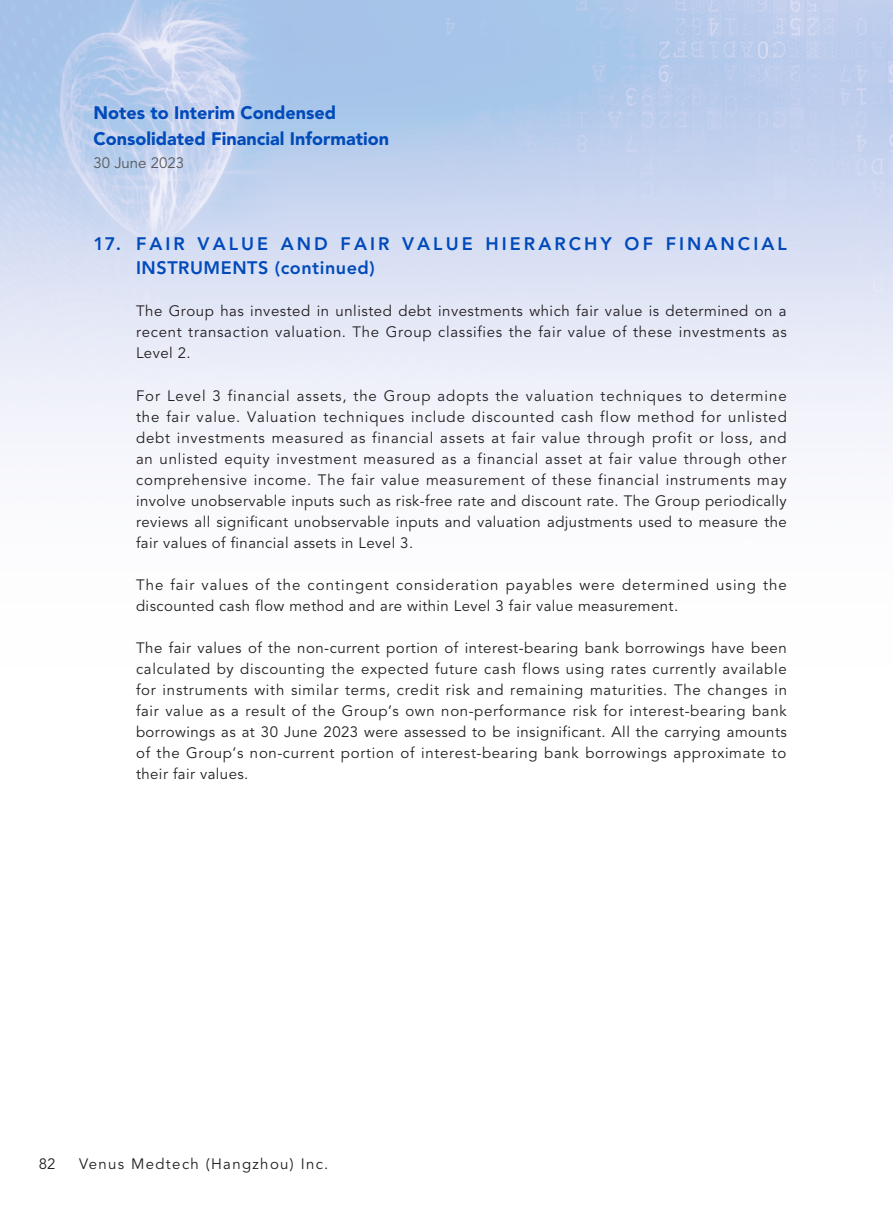
<style>
.page{position:relative;width:893px;height:1212px;background:#fff}
.page>*{position:absolute;margin:0;border:0;box-sizing:border-box;transform-origin:0 0}
._01_Heading_1{font:800 18px/24px "Avenir LT Std";letter-spacing:.17em;color:#004aba}
.t1{font:900 18px/25.5px "Avenir LT Std";color:#004aba}
._00_Body_text{font:15px/21px "Avenir LT Std";letter-spacing:.045em;color:#231f20;text-align:justify}
._00_Body_text-2{font:15px/21px "Avenir LT Std";letter-spacing:.065em;color:#231f20}
._00_Body_text-3{font:15px "Avenir LT Std";letter-spacing:.09em;color:#231f20}
.t2{font:15px "Avenir LT Std";color:#57585a}
</style>
<div class="page">
<img style="left:0;top:0;width:893px;height:448px">
<p class="t1" style="left:94px;top:100px;width:297px">Notes to Interim Condensed<br>Consolidated Financial Information</p>
<p class="t2" style="left:94px;top:154px;width:92px">30 June 2023</p>
<p class="_01_Heading_1" style="left:136px;top:232px;width:652px;text-indent:-43px">17. FAIR VALUE AND FAIR VALUE HIERARCHY OF FINANCIAL<br>INSTRUMENTS (continued)</p>
<p class="_00_Body_text" style="left:136px;top:301px;width:652px">The Group has invested in unlisted debt investments which fair value is determined on a recent transaction valuation. The Group classifies the fair value of these investments as Level 2.</p>
<p class="_00_Body_text" style="left:136px;top:385px;width:652px">For Level 3 financial assets, the Group adopts the valuation techniques to determine the fair value. Valuation techniques include discounted cash flow method for unlisted debt investments measured as financial assets at fair value through profit or loss, and an unlisted equity investment measured as a financial asset at fair value through other comprehensive income. The fair value measurement of these financial instruments may involve unobservable inputs such as risk-free rate and discount rate. The Group periodically reviews all significant unobservable inputs and valuation adjustments used to measure the fair values of financial assets in Level 3.</p>
<p class="_00_Body_text-2" style="left:136px;top:574px;width:652px">The fair values of the contingent consideration payables were determined using the discounted cash flow method and are within Level 3 fair value measurement.</p>
<p class="_00_Body_text" style="left:136px;top:638px;width:652px">The fair values of the non-current portion of interest-bearing bank borrowings have been calculated by discounting the expected future cash flows using rates currently available for instruments with similar terms, credit risk and remaining maturities. The changes in fair value as a result of the Group’s own non-performance risk for interest-bearing bank borrowings as at 30 June 2023 were assessed to be insignificant. All the carrying amounts of the Group’s non-current portion of interest-bearing bank borrowings approximate to their fair values.</p>
<p class="_00_Body_text" style="left:39px;top:1154px;width:18px">82</p>
<p class="_00_Body_text-3" style="left:79px;top:1155px;width:251px">Venus Medtech (Hangzhou) Inc.</p>
</div>
